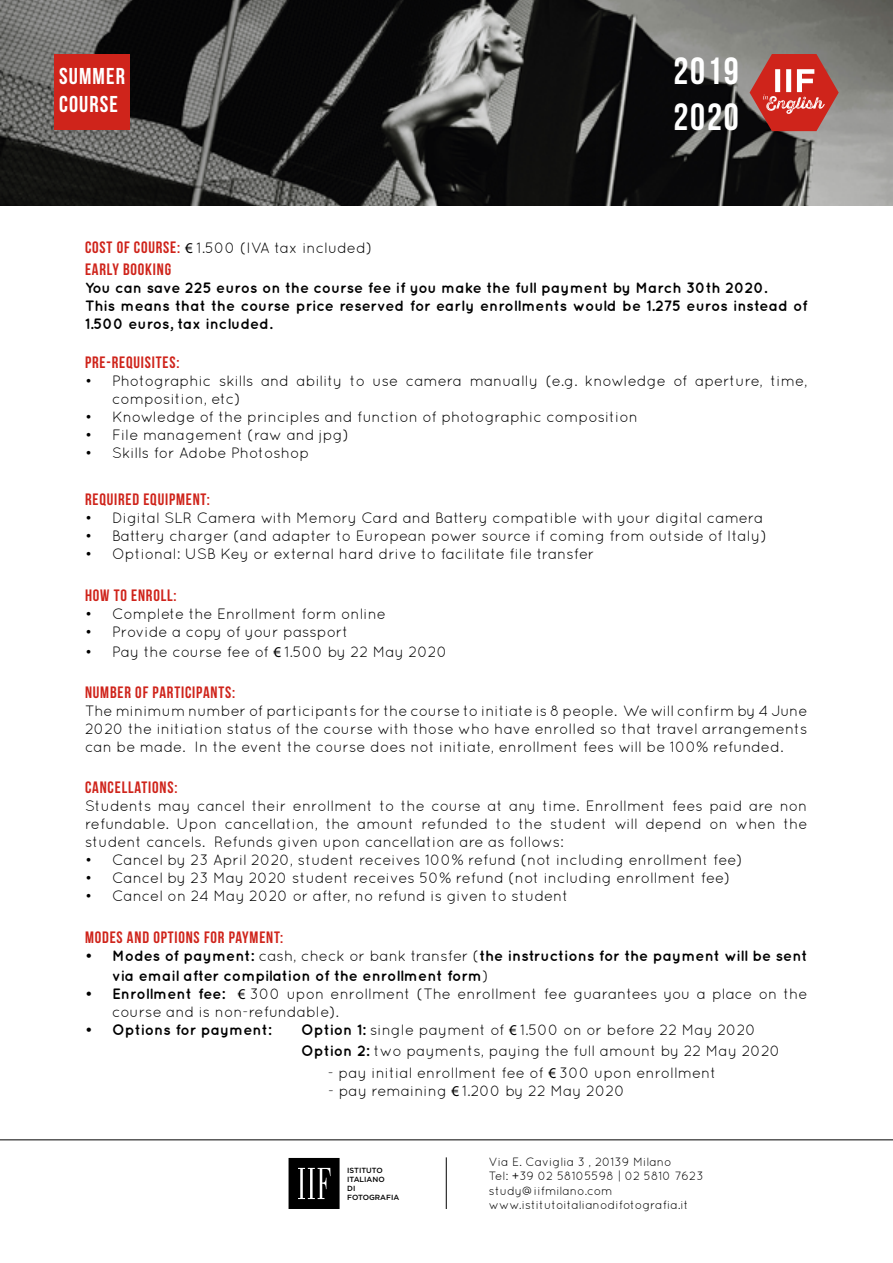
<style>
.page{position:relative;width:893px;height:1263px;background:#fff}
.page>*{position:absolute;margin:0;border:0;box-sizing:border-box;transform-origin:0 0}
.t1{font:37.8px/45.5px "Bebas Neue";letter-spacing:.05em;color:#fff}
.t2{font:22.95px/27.6px "Bebas Neue";letter-spacing:.05em;color:#fff}
.t3{font:16.5px "Bebas Neue";letter-spacing:.05em;color:#cf241b}
.t4{font:15px/18px "Quicksand";color:#000}
.t5{font:700 15px/18px "Quicksand";color:#000}
.t6{font:12px/14.4px "Quicksand";color:#000}
.t7{font:500 7.5px/9px "Gotham";color:#000}
.s1{font-family:"Bebas Neue";font-size:16.5px;color:#cf241b}
.s2{font-family:"Myriad Pro"}
.s3{font-weight:400}
.s4{font-weight:700}
</style>
<div class="page">
<hr style="left:0;top:1139px;width:893px;height:1px;background:#000">
<img style="left:595px;top:0;width:298px;height:206px">
<svg style="left:0;top:0;width:595px;height:206px;background:#343433"></svg>
<div style="left:54px;top:54px;width:76px;height:76px;background:#cf241b"></div>
<svg style="left:750px;top:54px;width:89px;height:77px;background:#be514b"></svg>
<hr style="left:446px;top:1157px;width:1px;height:52px;background:#000">
<svg style="left:289px;top:1158px;width:51px;height:51px;background:#1f1f1f"></svg>
<h2 class="t2" style="left:59px;top:62px;width:67px">SUMMER<br>COURSE</h2>
<h1 class="t1" style="left:673px;top:48px;width:67px">2019<br>2020</h1>
<p class="t4" style="left:85px;top:239px;width:289px"><span class="s1">COST OF COURSE:</span> <span class="s2">€</span> 1.500 (IVA tax included)</p>
<p class="t3" style="left:85px;top:260px;width:88px">EARLY BOOKING</p>
<p class="t5" style="left:85px;top:278px;width:724px">You can save 225 euros on the course fee if you make the full payment by March 30th 2020.<br>This means that the course price reserved for early enrollments would be 1.275 euros instead of<br>1.500 euros, tax included.</p>
<p class="t3" style="left:85px;top:353px;width:96px">PRE-REQUISITES:</p>
<p class="t4" style="left:112px;top:372px;width:697px;text-indent:-27px">• Photographic skills and ability to use camera manually (e.g. knowledge of aperture, time, composition, etc)</p>
<p class="t4" style="left:85px;top:408px;width:555px">• Knowledge of the principles and function of photographic composition</p>
<p class="t4" style="left:85px;top:426px;width:266px">• File management (raw and jpg)</p>
<p class="t4" style="left:85px;top:444px;width:226px">• Skills for Adobe Photoshop</p>
<p class="t3" style="left:85px;top:491px;width:126px">REQUIRED EQUIPMENT:</p>
<p class="t4" style="left:85px;top:509px;width:680px">• Digital SLR Camera with Memory Card and Battery compatible with your digital camera</p>
<p class="t4" style="left:85px;top:527px;width:683px">• Battery charger (and adapter to European power source if coming from outside of Italy)</p>
<p class="t4" style="left:85px;top:545px;width:511px">• Optional: USB Key or external hard drive to facilitate file transfer</p>
<p class="t3" style="left:85px;top:586px;width:93px">HOW TO ENROLL:</p>
<p class="t4" style="left:85px;top:604px;width:302px">• Complete the Enrollment form online</p>
<p class="t4" style="left:85px;top:622px;width:265px">• Provide a copy of your passport</p>
<p class="t4" style="left:85px;top:642px;width:364px">• Pay the course fee of <span class="s2">€</span> 1.500 by 22 May 2020</p>
<p class="t3" style="left:85px;top:683px;width:152px">NUMBER OF PARTICIPANTS:</p>
<p class="t4" style="left:85px;top:702px;width:724px;text-align:justify">The minimum number of participants for the course to initiate is 8 people. We will confirm by 4 June 2020 the initiation status of the course with those who have enrolled so that travel arrangements can be made. In the event the course does not initiate, enrollment fees will be 100% refunded.</p>
<p class="t3" style="left:85px;top:779px;width:94px">CANCELLATIONS:</p>
<p class="t4" style="left:85px;top:797px;width:724px;text-align:justify">Students may cancel their enrollment to the course at any time. Enrollment fees paid are non refundable. Upon cancellation, the amount refunded to the student will depend on when the student cancels. Refunds given upon cancellation are as follows:</p>
<p class="t4" style="left:85px;top:851px;width:659px">• Cancel by 23 April 2020, student receives 100% refund (not including enrollment fee)</p>
<p class="t4" style="left:85px;top:869px;width:647px">• Cancel by 23 May 2020 student receives 50% refund (not including enrollment fee)</p>
<p class="t4" style="left:85px;top:887px;width:485px">• Cancel on 24 May 2020 or after, no refund is given to student</p>
<p class="t3" style="left:85px;top:928px;width:200px">MODES AND OPTIONS FOR PAYMENT:</p>
<p class="t5" style="left:112px;top:945px;width:697px;line-height:19.8px;text-indent:-27px">• Modes of payment: <span class="s3">cash, check or bank transfer (</span>the instructions for the payment will be sent via email after compilation of the enrollment form<span class="s3">)</span></p>
<p class="t4" style="left:112px;top:984px;width:697px;text-indent:-27px"><span class="s4">• Enrollment fee:</span> <span class="s2">€</span> 300 upon enrollment (The enrollment fee guarantees you a place on the course and is non-refundable).</p>
<p class="t5" style="left:85px;top:1020px;width:188px">• Options for payment:</p>
<p class="t4" style="left:301px;top:1018px;width:481px;line-height:21.6px"><span class="s4">Option 1:</span> single payment of <span class="s2">€</span> 1.500 on or before 22 May 2020<br><span class="s4">Option 2:</span> two payments, paying the full amount by 22 May 2020</p>
<p class="t4" style="left:328px;top:1063px;width:390px">- pay initial enrollment fee of <span class="s2">€</span> 300 upon enrollment</p>
<p class="t4" style="left:328px;top:1081px;width:298px">- pay remaining <span class="s2">€</span> 1.200 by 22 May 2020</p>
<p class="t7" style="left:347px;top:1166px;width:54px">ISTITUTO<br>ITALIANO<br>DI<br>FOTOGRAFIA</p>
<p class="t6" style="left:489px;top:1154px;width:216px">Via E. Caviglia 3 , 20139 Milano<br>Tel: +39 02 58105598 | 02 5810 7623 study@iifmilano.com www.istitutoitalianodifotografia.it</p>
</div>
